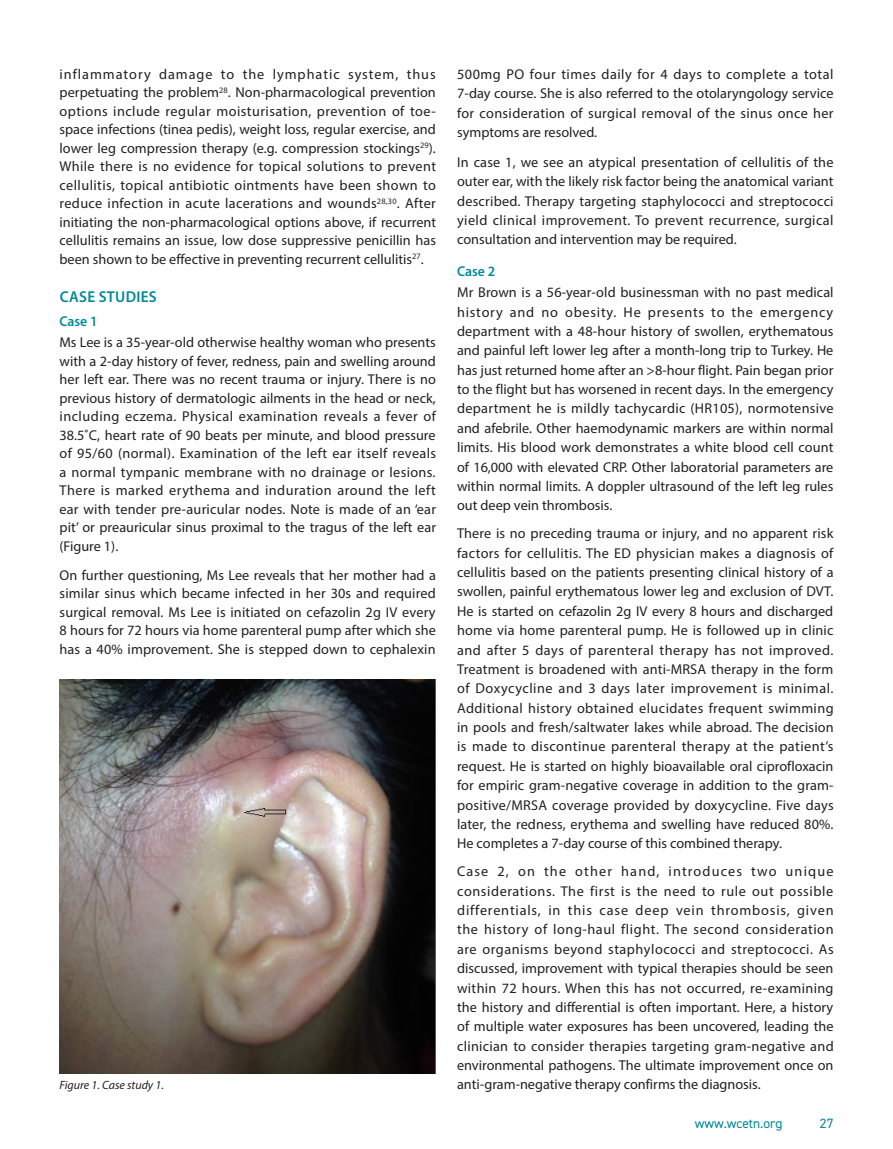
<style>
.page{position:relative;width:893px;height:1149px;background:#fff}
.page>*{position:absolute;margin:0;border:0;box-sizing:border-box;transform-origin:0 0}
.WCET_Heading{font:600 15.75px "Myriad Pro";letter-spacing:.02em;color:#008a97}
.WCET_Galley{font:14.25px/19.4px "Myriad Pro";color:#231f20;text-align:justify}
.WCET_SubHeading{font:600 14.25px "Myriad Pro";color:#008a97}
.t1{font:13.5px "DIN2014";color:#008a97}
.WCET_Figure_Caption{font:italic 12px "Myriad Pro";color:#231f20}
</style>
<div class="page">
<img style="left:60px;top:679px;width:376px;height:394px">
<p class="WCET_Galley" style="left:60px;top:64px;width:378px;line-height:18.5px">inflammatory damage to the lymphatic system, thus perpetuating the problem<sup>28</sup>. Non-pharmacological prevention options include regular moisturisation, prevention of toe&shy;space infections (tinea pedis), weight loss, regular exercise, and lower leg compression therapy (e.g. compression stockings<sup>29</sup>).<br>While there is no evidence for topical solutions to prevent cellulitis, topical antibiotic ointments have been shown to reduce infection in acute lacerations and wounds<sup>28,30</sup>. After initiating the non-pharmacological options above, if recurrent cellulitis remains an issue, low dose suppressive penicillin has been shown to be effective in preventing recurrent cellulitis<sup>27</sup>.</p>
<p class="WCET_Heading" style="left:60px;top:287px;width:99px">CASE STUDIES</p>
<p class="WCET_SubHeading" style="left:60px;top:312px;width:40px">Case 1</p>
<p class="WCET_Galley" style="left:60px;top:333px;width:378px;line-height:18.5px">Ms Lee is a 35-year-old otherwise healthy woman who presents with a 2-day history of fever, redness, pain and swelling around her left ear. There was no recent trauma or injury. There is no previous history of dermatologic ailments in the head or neck, including eczema. Physical examination reveals a fever of 38.5˚C, heart rate of 90 beats per minute, and blood pressure of 95/60 (normal). Examination of the left ear itself reveals a normal tympanic membrane with no drainage or lesions.<br>There is marked erythema and induration around the left ear with tender pre-auricular nodes. Note is made of an ‘ear pit’ or preauricular sinus proximal to the tragus of the left ear (Figure 1).</p>
<p class="WCET_Galley" style="left:60px;top:565px;width:378px;line-height:18.5px">On further questioning, Ms Lee reveals that her mother had a similar sinus which became infected in her 30s and required surgical removal. Ms Lee is initiated on cefazolin 2g IV every 8 hours for 72 hours via home parenteral pump after which she has a 40% improvement. She is stepped down to cephalexin</p>
<p class="WCET_Galley" style="left:457px;top:64px;width:378px">500mg PO four times daily for 4 days to complete a total 7-day course. She is also referred to the otolaryngology service for consideration of surgical removal of the sinus once her symptoms are resolved.</p>
<p class="WCET_Galley" style="left:457px;top:152px;width:378px">In case 1, we see an atypical presentation of cellulitis of the outer ear, with the likely risk factor being the anatomical variant described. Therapy targeting staphylococci and streptococci yield clinical improvement. To prevent recurrence, surgical consultation and intervention may be required.</p>
<p class="WCET_SubHeading" style="left:457px;top:262px;width:40px">Case 2</p>
<p class="WCET_Galley" style="left:457px;top:282px;width:378px">Mr Brown is a 56-year-old businessman with no past medical history and no obesity. He presents to the emergency department with a 48-hour history of swollen, erythematous and painful left lower leg after a month-long trip to Turkey. He has just returned home after an &gt;8-hour flight. Pain began prior to the flight but has worsened in recent days. In the emergency department he is mildly tachycardic (HR105), normotensive and afebrile. Other haemodynamic markers are within normal limits. His blood work demonstrates a white blood cell count of 16,000 with elevated CRP. Other laboratorial parameters are within normal limits. A doppler ultrasound of the left leg rules out deep vein thrombosis.</p>
<p class="WCET_Galley" style="left:457px;top:523px;width:378px">There is no preceding trauma or injury, and no apparent risk factors for cellulitis. The ED physician makes a diagnosis of cellulitis based on the patients presenting clinical history of a swollen, painful erythematous lower leg and exclusion of DVT.<br>He is started on cefazolin 2g IV every 8 hours and discharged home via home parenteral pump. He is followed up in clinic and after 5 days of parenteral therapy has not improved.<br>Treatment is broadened with anti-MRSA therapy in the form of Doxycycline and 3 days later improvement is minimal.<br>Additional history obtained elucidates frequent swimming in pools and fresh/saltwater lakes while abroad. The decision is made to discontinue parenteral therapy at the patient’s request. He is started on highly bioavailable oral ciprofloxacin for empiric gram-negative coverage in addition to the gram&shy;positive/MRSA coverage provided by doxycycline. Five days later, the redness, erythema and swelling have reduced 80%.<br>He completes a 7-day course of this combined therapy.</p>
<p class="WCET_Galley" style="left:457px;top:861px;width:378px">Case 2, on the other hand, introduces two unique considerations. The first is the need to rule out possible differentials, in this case deep vein thrombosis, given the history of long-haul flight. The second consideration are organisms beyond staphylococci and streptococci. As discussed, improvement with typical therapies should be seen within 72 hours. When this has not occurred, re-examining the history and differential is often important. Here, a history of multiple water exposures has been uncovered, leading the clinician to consider therapies targeting gram-negative and environmental pathogens. The ultimate improvement once on</p>
<p class="WCET_Figure_Caption" style="left:60px;top:1077px;width:106px">Figure 1. Case study 1.</p>
<p class="WCET_Galley" style="left:457px;top:1074px;width:305px">anti-gram-negative therapy confirms the diagnosis.</p>
<p class="t1" style="left:695px;top:1114px;width:89px">www.wcetn.org</p>
<p class="t1" style="left:820px;top:1114px;width:15px">27</p>
</div>
